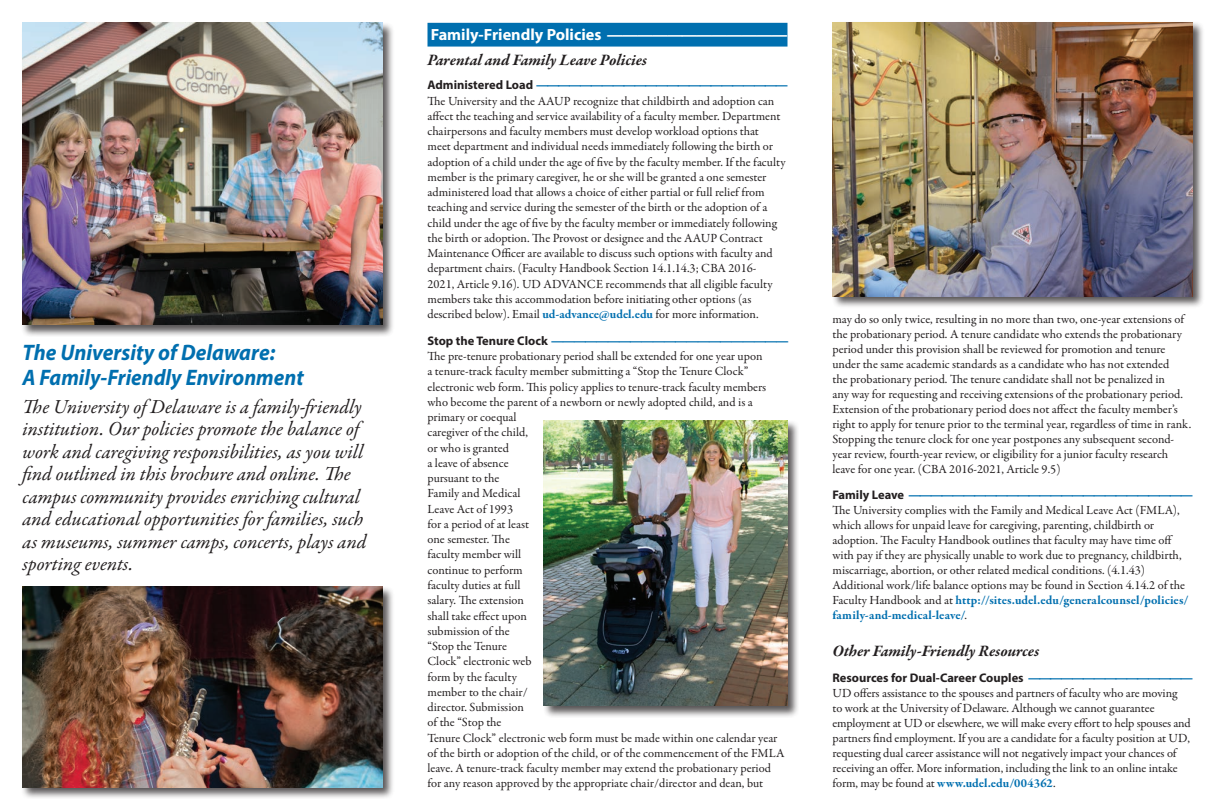
<style>
.page{position:relative;width:1215px;height:810px;background:#fff}
.page>*{position:absolute;margin:0;border:0;box-sizing:border-box;transform-origin:0 0}
.t1{font:italic 700 22.5px/25px "Myriad Pro";color:#006faf;scale:.95 1}
.t2{font:italic 20px/22.5px "Garamond Premr Pro";letter-spacing:-.005em;color:#231f20}
.t3{font:italic 700 16.25px "Garamond Premr Pro";letter-spacing:-.005em;color:#231f20}
.t4{font:700 16.25px "Myriad Pro";color:#fff}
.t5{font:12.5px/15.2px "Garamond Premr Pro";letter-spacing:-.005em;color:#231f20}
.t6{font:700 12.5px "Myriad Pro";color:#006faf}
.t7{font:700 12.5px "Myriad Pro";color:#231f20}
.s1{color:#231f20}
.s2{font-weight:700;color:#006faf}
.s3{color:#006faf}
</style>
<div class="page">
<div style="left:21px;top:21px;width:374px;height:316px;background:#231f20;opacity:.75"></div>
<img style="left:22px;top:22px;width:360px;height:303px">
<div style="left:21px;top:586px;width:374px;height:214px;background:#231f20;opacity:.75"></div>
<img style="left:22px;top:587px;width:360px;height:201px">
<div style="left:428px;top:23px;width:360px;height:24px;background:#006faf"></div>
<div style="left:831px;top:21px;width:374px;height:287px;background:#231f20;opacity:.75"></div>
<img style="left:832px;top:22px;width:360px;height:274px">
<div style="left:542px;top:419px;width:258px;height:299px;background:#231f20;opacity:.75"></div>
<img style="left:544px;top:421px;width:244px;height:285px">
<h1 class="t1" style="left:22px;top:339px;width:298px">The University of Delaware:<br>A Family-Friendly Environment</h1>
<p class="t2" style="left:22px;top:396px;width:345px">The University of Delaware is a family-friendly institution. Our policies promote the balance of work and caregiving responsibilities, as you will find outlined in this brochure and online. The campus community provides enriching cultural and educational opportunities for families, such as museums, summer camps, concerts, plays and sporting events.</p>
<h3 class="t4" style="left:431px;top:24px;width:358px">Family-Friendly Policies ————————————</h3>
<h3 class="t3" style="left:428px;top:50px;width:221px">Parental and Family Leave Policies</h3>
<p class="t6" style="left:428px;top:77px;width:362px"><span class="s1">Administered Load</span> ———————————————————————</p>
<p class="t5" style="left:428px;top:93px;width:360px">The University and the AAUP recognize that childbirth and adoption can affect the teaching and service availability of a faculty member. Department chairpersons and faculty members must develop workload options that<br>meet department and individual needs immediately following the birth or adoption of a child under the age of five by the faculty member. If the faculty member is the primary caregiver, he or she will be granted a one semester administered load that allows a choice of either partial or full relief from teaching and service during the semester of the birth or the adoption of a child under the age of five by the faculty member or immediately following the birth or adoption. The Provost or designee and the AAUP Contract Maintenance Officer are available to discuss such options with faculty and department chairs. (Faculty Handbook Section 14.1.14.3; CBA 2016- 2021, Article 9.16). UD ADVANCE recommends that all eligible faculty members take this accommodation before initiating other options (as described below). Email <span class="s2">ud-advance@udel.edu</span> for more information.</p>
<p class="t6" style="left:428px;top:332px;width:363px"><span class="s1">Stop the Tenure Clock</span> —————————————————————</p>
<p class="t5" style="left:428px;top:349px;width:359px">The pre-tenure probationary period shall be extended for one year upon<br>a tenure-track faculty member submitting a “Stop the Tenure Clock” electronic web form. This policy applies to tenure-track faculty members who become the parent of a newborn or newly adopted child, and is a primary or coequal<br>caregiver of the child,<br>or who is granted<br>a leave of absence<br>pursuant to the<br>Family and Medical<br>Leave Act of 1993<br>for a period of at least<br>one semester. The<br>faculty member will<br>continue to perform<br>faculty duties at full<br>salary. The extension<br>shall take effect upon<br>submission of the<br>“Stop the Tenure<br>Clock” electronic web<br>form by the faculty<br>member to the chair/<br>director. Submission<br>of the “Stop the<br>Tenure Clock” electronic web form must be made within one calendar year of the birth or adoption of the child, or of the commencement of the FMLA leave. A tenure-track faculty member may extend the probationary period for any reason approved by the appropriate chair/director and dean, but</p>
<p class="t5" style="left:832px;top:312px;width:360px">may do so only twice, resulting in no more than two, one-year extensions of the probationary period. A tenure candidate who extends the probationary period under this provision shall be reviewed for promotion and tenure under the same academic standards as a candidate who has not extended<br>the probationary period. The tenure candidate shall not be penalized in<br>any way for requesting and receiving extensions of the probationary period.<br>Extension of the probationary period does not affect the faculty member’s right to apply for tenure prior to the terminal year, regardless of time in rank.<br>Stopping the tenure clock for one year postpones any subsequent second&shy;year review, fourth-year review, or eligibility for a junior faculty research leave for one year. (CBA 2016-2021, Article 9.5)</p>
<p class="t6" style="left:832px;top:487px;width:362px"><span class="s1">Family Leave</span> ——————————————————————————</p>
<p class="t5" style="left:832px;top:503px;width:358px">The University complies with the Family and Medical Leave Act (FMLA), which allows for unpaid leave for caregiving, parenting, childbirth or adoption. The Faculty Handbook outlines that faculty may have time off with pay if they are physically unable to work due to pregnancy, childbirth, miscarriage, abortion, or other related medical conditions. (4.1.43)<br>Additional work/life balance options may be found in Section 4.14.2 of the Faculty Handbook and at <span class="s2">http://sites.udel.edu/generalcounsel/policies/ family-and-medical-leave/</span>.</p>
<h3 class="t3" style="left:832px;top:641px;width:208px">Other Family-Friendly Resources</h3>
<p class="t7" style="left:832px;top:670px;width:362px">Resources for Dual-Career Couples <span class="s3">———————————————</span></p>
<p class="t5" style="left:832px;top:686px;width:360px">UD offers assistance to the spouses and partners of faculty who are moving<br>to work at the University of Delaware. Although we cannot guarantee employment at UD or elsewhere, we will make every effort to help spouses and partners find employment. If you are a candidate for a faculty position at UD, requesting dual career assistance will not negatively impact your chances of receiving an offer. More information, including the link to an online intake form, may be found at <span class="s2">www.udel.edu/004362</span>.</p>
</div>
